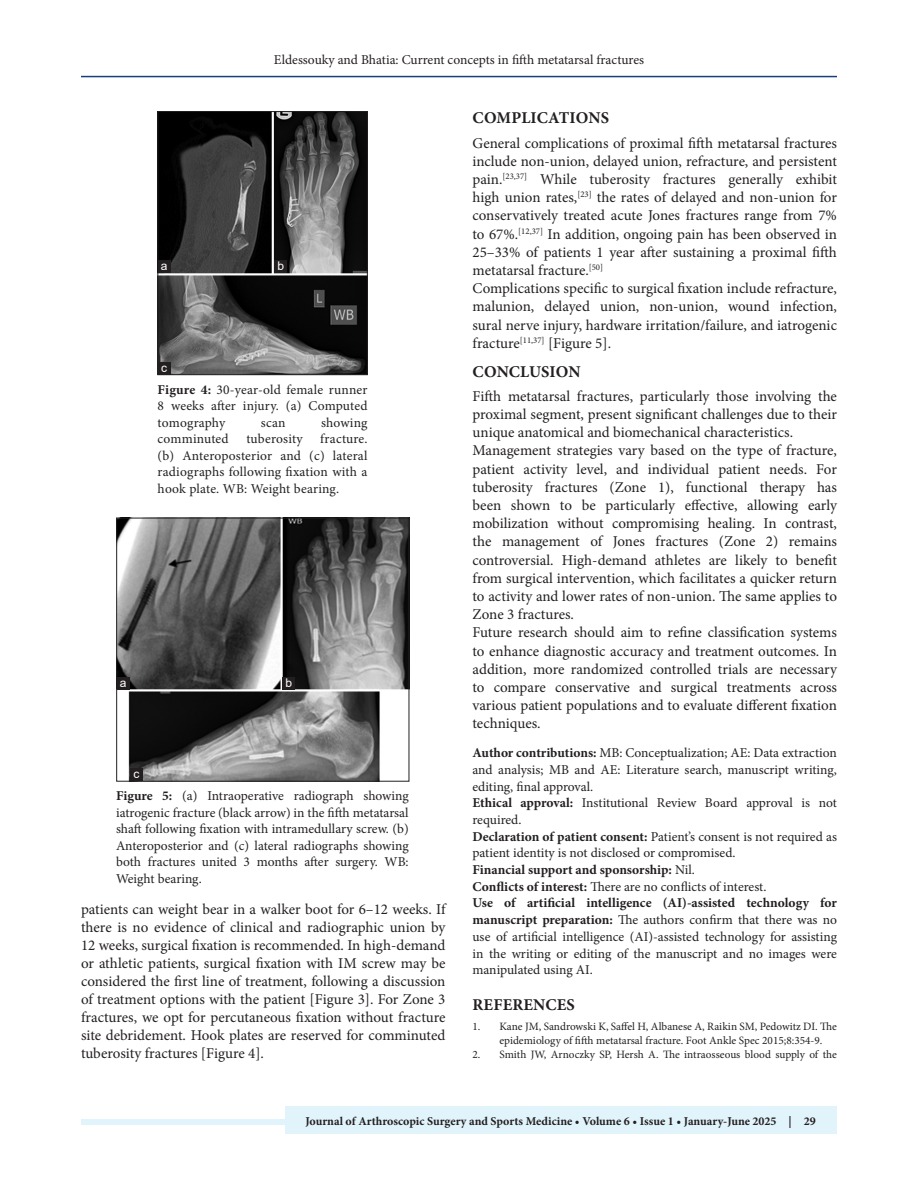
<style>
.page{position:relative;width:918px;height:1188px;background:#fff}
.page>*{position:absolute;margin:0;border:0;box-sizing:border-box;transform-origin:0 0}
.t1{font:700 16.5px "Minion Pro";letter-spacing:.01em;color:#231f20}
.TX{font:15px/18.1px "Minion Pro";color:#231f20;text-align:justify}
.FGC{font:13.5px/16.5px "Minion Pro";letter-spacing:.005em;color:#231f20;text-align:justify}
.TX_CLX{font:13.5px/16.6px "Minion Pro";letter-spacing:-.005em;color:#231f20;text-align:justify}
.TX_CLX_NO_SPACE{font:13.5px/16.6px "Minion Pro";letter-spacing:-.005em;color:#231f20}
.TX_CLX_HEADING{font:13.5px/16.6px "Minion Pro";letter-spacing:-.005em;color:#231f20;text-align:justify}
.TX_CLX_NO_SPACE-2{font:700 13.5px "Minion Pro";color:#231f20}
.t2{font:700 12px "Minion Pro";color:#231f20}
.LABEL{font:12px "Arial";color:#fff}
.REF{font:11.25px/13.6px "Minion Pro";color:#231f20}
.s1{font-weight:700}
.s2{font-weight:400}
</style>
<div class="page">
<hr style="left:81px;top:76px;width:756px;height:1px;background:#164077">
<div style="left:81px;top:1119px;width:756px;height:6px;background:#e1f4fc"></div>
<div style="left:286px;top:1106px;width:551px;height:28px;background:#e1f4fc"></div>
<img style="left:160px;top:113px;width:206px;height:260px">
<div style="left:158px;top:111px;width:210px;height:264px;border:1px solid #231f20"></div>
<div style="left:158px;top:260px;width:13px;height:13px;background:#231f20"></div>
<div style="left:275px;top:260px;width:12px;height:13px;background:#231f20"></div>
<div style="left:158px;top:362px;width:13px;height:13px;background:#231f20"></div>
<img style="left:118px;top:520px;width:289px;height:259px">
<div style="left:116px;top:518px;width:293px;height:263px;border:1px solid #231f20"></div>
<div style="left:117px;top:677px;width:12px;height:13px;background:#231f20"></div>
<div style="left:282px;top:677px;width:13px;height:13px;background:#231f20"></div>
<div style="left:130px;top:769px;width:13px;height:12px;background:#231f20"></div>
<p class="FGC" style="left:274px;top:51px;width:372px">Eldessouky and Bhatia: Current concepts in fifth metatarsal fractures</p>
<p class="LABEL" style="left:161px;top:257px;width:8px">a</p>
<p class="LABEL" style="left:278px;top:258px;width:8px">b</p>
<p class="LABEL" style="left:161px;top:359px;width:7px">c</p>
<p class="FGC" style="left:158px;top:381px;width:211px"><span class="s1">Figure 4:</span> 30-year-old female runner 8 weeks after injury. (a) Computed tomography</p>
<p class="FGC" style="left:261px;top:414px;width:26px">scan</p>
<p class="FGC" style="left:321px;top:414px;width:48px">showing</p>
<p class="FGC" style="left:158px;top:431px;width:211px;text-indent:163px">fracture. (b) Anteroposterior and (c) lateral radiographs following fixation with a hook plate. WB: Weight bearing.</p>
<p class="FGC" style="left:158px;top:431px;width:73px">comminuted</p>
<p class="FGC" style="left:246px;top:431px;width:58px">tuberosity</p>
<p class="LABEL" style="left:120px;top:674px;width:8px">a</p>
<p class="LABEL" style="left:285px;top:674px;width:8px">b</p>
<p class="LABEL" style="left:133px;top:766px;width:7px">c</p>
<p class="FGC" style="left:116px;top:788px;width:294px"><span class="s1">Figure 5:</span> (a) Intraoperative radiograph showing iatrogenic fracture (black arrow) in the fifth metatarsal shaft following fixation with intramedullary screw. (b)<br>Anteroposterior and (c) lateral radiographs showing both fractures united 3 months after surgery. WB:<br>Weight bearing.</p>
<p class="TX" style="left:81px;top:900px;width:366px">patients can weight bear in a walker boot for 6–12 weeks. If there is no evidence of clinical and radiographic union by 12 weeks, surgical fixation is recommended. In high-demand or athletic patients, surgical fixation with IM screw may be considered the first line of treatment, following a discussion of treatment options with the patient [Figure 3]. For Zone 3 fractures, we opt for percutaneous fixation without fracture site debridement. Hook plates are reserved for comminuted tuberosity fractures [Figure 4].</p>
<h1 class="t1" style="left:473px;top:106px;width:138px">COMPLICATIONS</h1>
<p class="TX" style="left:472px;top:134px;width:366px">General complications of proximal fifth metatarsal fractures include non-union, delayed union, refracture, and persistent pain.<sup>[23,37]</sup> While tuberosity fractures generally exhibit high union rates,<sup>[23]</sup> the rates of delayed and non-union for conservatively treated acute Jones fractures range from 7% to 67%.<sup>[12,37]</sup> In addition, ongoing pain has been observed in 25–33% of patients 1 year after sustaining a proximal fifth metatarsal fracture.<sup>[50]</sup></p>
<p class="TX" style="left:472px;top:279px;width:366px">Complications specific to surgical fixation include refracture, malunion, delayed union, non-union, wound infection, sural nerve injury, hardware irritation/failure, and iatrogenic fracture<sup>[11,37]</sup> [Figure 5].</p>
<h1 class="t1" style="left:473px;top:360px;width:109px">CONCLUSION</h1>
<p class="TX" style="left:472px;top:387px;width:366px">Fifth metatarsal fractures, particularly those involving the proximal segment, present significant challenges due to their unique anatomical and biomechanical characteristics.</p>
<p class="TX" style="left:472px;top:442px;width:366px">Management strategies vary based on the type of fracture, patient activity level, and individual patient needs. For tuberosity fractures (Zone 1), functional therapy has been shown to be particularly effective, allowing early mobilization without compromising healing. In contrast, the management of Jones fractures (Zone 2) remains controversial. High-demand athletes are likely to benefit from surgical intervention, which facilitates a quicker return to activity and lower rates of non-union. The same applies to Zone 3 fractures.</p>
<p class="TX" style="left:472px;top:624px;width:366px">Future research should aim to refine classification systems to enhance diagnostic accuracy and treatment outcomes. In addition, more randomized controlled trials are necessary to compare conservative and surgical treatments across various patient populations and to evaluate different fixation techniques.</p>
<p class="TX_CLX_HEADING" style="left:472px;top:745px;width:366px"><span class="s1">Author contributions:</span> MB: Conceptualization; AE: Data extraction and analysis; MB and AE: Literature search, manuscript writing, editing, final approval.</p>
<p class="TX_CLX_NO_SPACE" style="left:472px;top:795px;width:366px"><span class="s1">Ethical approval:</span> Institutional Review Board approval is not required.</p>
<p class="TX_CLX_NO_SPACE" style="left:472px;top:828px;width:366px"><span class="s1">Declaration of patient consent:</span> Patient’s consent is not required as patient identity is not disclosed or compromised.</p>
<p class="TX_CLX_NO_SPACE-2" style="left:472px;top:860px;width:224px">Financial support and sponsorship: <span class="s2">Nil.</span></p>
<p class="TX_CLX_NO_SPACE" style="left:472px;top:878px;width:295px"><span class="s1">Conflicts of interest:</span> There are no conflicts of interest.</p>
<p class="TX_CLX" style="left:472px;top:895px;width:366px"><span class="s1">Use of artificial intelligence (AI)-assisted technology for manuscript preparation:</span> The authors confirm that there was no use of artificial intelligence (AI)-assisted technology for assisting in the writing or editing of the manuscript and no images were manipulated using AI.</p>
<h1 class="t1" style="left:473px;top:994px;width:104px">REFERENCES</h1>
<p class="REF" style="left:500px;top:1020px;width:339px;text-indent:-27px">1. Kane JM, Sandrowski K, Saffel H, Albanese A, Raikin SM, Pedowitz DI. The epidemiology of fifth metatarsal fracture. Foot Ankle Spec 2015;8:354-9.</p>
<p class="REF" style="left:472px;top:1047px;width:366px">2. Smith JW, Arnoczky SP, Hersh A. The intraosseous blood supply of the</p>
<p class="t2" style="left:305px;top:1113px;width:512px">Journal of Arthroscopic Surgery and Sports Medicine • Volume 6 • Issue 1 • January-June 2025 | 29</p>
</div>
